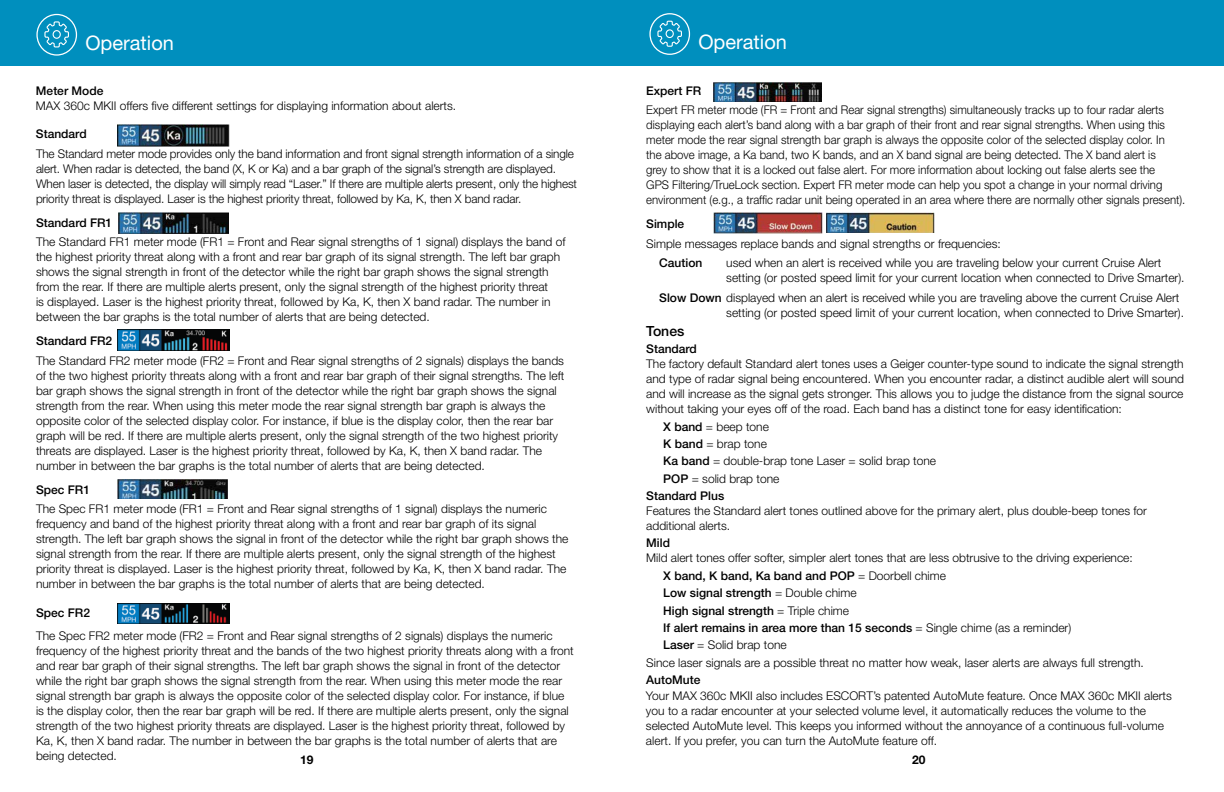
<style>
.page{position:relative;width:1224px;height:792px;background:#fff}
.page>*{position:absolute;margin:0;border:0;box-sizing:border-box;transform-origin:0 0}
.t1{font:20px "Helvetica Neue LT Std";color:#fff}
.t2{font:500 14px "Helvetica Neue LT Std";color:#000}
.t3{font:300 12px/15px "Helvetica Neue LT Std";color:#000}
.t4{font:300 12px/15px "Helvetica Neue LT Std";color:#000;scale:.95 1}
.t5{font:500 12px "Helvetica Neue LT Std";color:#000}
.t6{font:700 12px "Helvetica Neue LT Std";color:#000}
.s1{font-weight:500}
.s2{font-weight:300}
</style>
<div class="page">
<div style="left:0;top:0;width:1224px;height:65px;background:#008fbe"></div>
<svg style="left:37px;top:14px;width:39px;height:41px"></svg>
<div style="left:36px;top:14px;width:41px;height:42px;border:1px solid #fff;border-radius:50%"></div>
<svg style="left:44px;top:21px;width:26px;height:27px"></svg>
<div style="left:53px;top:30px;width:8px;height:9px;border:1px solid #fff;border-radius:50%"></div>
<svg style="left:650px;top:14px;width:39px;height:40px"></svg>
<div style="left:649px;top:13px;width:41px;height:42px;border:1px solid #fff;border-radius:50%"></div>
<svg style="left:657px;top:20px;width:26px;height:27px"></svg>
<div style="left:666px;top:29px;width:8px;height:9px;border:1px solid #fff;border-radius:50%"></div>
<img style="left:118px;top:480px;width:110px;height:19px">
<img style="left:713px;top:82px;width:108px;height:20px">
<img style="left:118px;top:125px;width:111px;height:21px">
<img style="left:118px;top:212px;width:111px;height:22px">
<img style="left:118px;top:330px;width:112px;height:20px">
<img style="left:118px;top:603px;width:112px;height:21px">
<img style="left:713px;top:212px;width:109px;height:22px">
<img style="left:827px;top:212px;width:108px;height:21px">
<h1 class="t1" style="left:85px;top:31px;width:90px">Operation</h1>
<h1 class="t1" style="left:698px;top:30px;width:90px">Operation</h1>
<p class="t5" style="left:36px;top:83px;width:69px">Meter Mode</p>
<p class="t3" style="left:36px;top:98px;width:422px">MAX 360c MKII offers five different settings for displaying information about alerts.</p>
<p class="t5" style="left:36px;top:127px;width:52px">Standard</p>
<p class="t3" style="left:36px;top:146px;width:543px">The Standard meter mode provides only the band information and front signal strength information of a single alert. When radar is detected, the band (X, K or Ka) and a bar graph of the signal’s strength are displayed.<br>When laser is detected, the display will simply read “Laser.” If there are multiple alerts present, only the highest priority threat is displayed. Laser is the highest priority threat, followed by Ka, K, then X band radar.</p>
<p class="t5" style="left:36px;top:215px;width:78px">Standard FR1</p>
<p class="t3" style="left:36px;top:234px;width:531px">The Standard FR1 meter mode (FR1 = Front and Rear signal strengths of 1 signal) displays the band of the highest priority threat along with a front and rear bar graph of its signal strength. The left bar graph shows the signal strength in front of the detector while the right bar graph shows the signal strength from the rear. If there are multiple alerts present, only the signal strength of the highest priority threat<br>is displayed. Laser is the highest priority threat, followed by Ka, K, then X band radar. The number in between the bar graphs is the total number of alerts that are being detected.</p>
<p class="t5" style="left:36px;top:334px;width:78px">Standard FR2</p>
<p class="t3" style="left:36px;top:353px;width:530px">The Standard FR2 meter mode (FR2 = Front and Rear signal strengths of 2 signals) displays the bands of the two highest priority threats along with a front and rear bar graph of their signal strengths. The left bar graph shows the signal strength in front of the detector while the right bar graph shows the signal strength from the rear. When using this meter mode the rear signal strength bar graph is always the opposite color of the selected display color. For instance, if blue is the display color, then the rear bar graph will be red. If there are multiple alerts present, only the signal strength of the two highest priority threats are displayed. Laser is the highest priority threat, followed by Ka, K, then X band radar. The number in between the bar graphs is the total number of alerts that are being detected.</p>
<p class="t5" style="left:36px;top:482px;width:56px">Spec FR1</p>
<p class="t3" style="left:36px;top:501px;width:534px">The Spec FR1 meter mode (FR1 = Front and Rear signal strengths of 1 signal) displays the numeric frequency and band of the highest priority threat along with a front and rear bar graph of its signal strength. The left bar graph shows the signal in front of the detector while the right bar graph shows the signal strength from the rear. If there are multiple alerts present, only the signal strength of the highest priority threat is displayed. Laser is the highest priority threat, followed by Ka, K, then X band radar. The number in between the bar graphs is the total number of alerts that are being detected.</p>
<p class="t5" style="left:36px;top:605px;width:56px">Spec FR2</p>
<p class="t5" style="left:646px;top:84px;width:57px">Expert FR</p>
<p class="t4" style="left:646px;top:102px;width:569px">Expert FR meter mode (FR = Front and Rear signal strengths) simultaneously tracks up to four radar alerts displaying each alert’s band along with a bar graph of their front and rear signal strengths. When using this meter mode the rear signal strength bar graph is always the opposite color of the selected display color. In<br>the above image, a Ka band, two K bands, and an X band signal are being detected. The X band alert is<br>grey to show that it is a locked out false alert. For more information about locking out false alerts see the<br>GPS Filtering/TrueLock section. Expert FR meter mode can help you spot a change in your normal driving environment (e.g., a traffic radar unit being operated in an area where there are normally other signals present).</p>
<p class="t5" style="left:646px;top:217px;width:40px">Simple</p>
<p class="t3" style="left:646px;top:236px;width:356px">Simple messages replace bands and signal strengths or frequencies:</p>
<p class="t5" style="left:659px;top:256px;width:45px">Caution</p>
<p class="t3" style="left:726px;top:255px;width:460px">used when an alert is received while you are traveling below your current Cruise Alert setting (or posted speed limit for your current location when connected to Drive Smarter).</p>
<p class="t3" style="left:726px;top:290px;width:459px;text-indent:-67px"><span class="s1">Slow Down</span> displayed when an alert is received while you are traveling above the current Cruise Alert setting (or posted speed limit of your current location, when connected to Drive Smarter).</p>
<p class="t2" style="left:646px;top:323px;width:40px">Tones</p>
<p class="t5" style="left:646px;top:342px;width:52px">Standard</p>
<p class="t3" style="left:646px;top:356px;width:539px;text-align:justify">The factory default Standard alert tones uses a Geiger counter-type sound to indicate the signal strength and type of radar signal being encountered. When you encounter radar, a distinct audible alert will sound and will increase as the signal gets stronger. This allows you to judge the distance from the signal source without taking your eyes off of the road. Each band has a distinct tone for easy identification:</p>
<p class="t3" style="left:663px;top:419px;width:107px"><span class="s1">X band</span> = beep tone</p>
<p class="t3" style="left:663px;top:436px;width:105px"><span class="s1">K band</span> = brap tone</p>
<p class="t3" style="left:663px;top:453px;width:274px"><span class="s1">Ka band</span> = double-brap tone Laser = solid brap tone</p>
<p class="t3" style="left:663px;top:471px;width:118px"><span class="s1">POP</span> = solid brap tone</p>
<p class="t5" style="left:646px;top:489px;width:80px">Standard Plus</p>
<p class="t3" style="left:646px;top:503px;width:502px">Features the Standard alert tones outlined above for the primary alert, plus double-beep tones for additional alerts.</p>
<p class="t5" style="left:646px;top:536px;width:25px">Mild</p>
<p class="t3" style="left:646px;top:550px;width:488px">Mild alert tones offer softer, simpler alert tones that are less obtrusive to the driving experience:</p>
<p class="t5" style="left:663px;top:568px;width:284px">X band, K band, Ka band and POP <span class="s2">= Doorbell chime</span></p>
<p class="t5" style="left:663px;top:586px;width:195px">Low signal strength <span class="s2">= Double chime</span></p>
<p class="t5" style="left:663px;top:603px;width:187px">High signal strength <span class="s2">= Triple chime</span></p>
<p class="t5" style="left:663px;top:620px;width:410px">If alert remains in area more than 15 seconds <span class="s2">= Single chime (as a reminder)</span></p>
<p class="t3" style="left:663px;top:637px;width:125px"><span class="s1">Laser</span> = Solid brap tone</p>
<p class="t3" style="left:646px;top:655px;width:499px">Since laser signals are a possible threat no matter how weak, laser alerts are always full strength.</p>
<p class="t5" style="left:646px;top:672px;width:56px">AutoMute</p>
<p class="t3" style="left:36px;top:628px;width:539px">The Spec FR2 meter mode (FR2 = Front and Rear signal strengths of 2 signals) displays the numeric frequency of the highest priority threat and the bands of the two highest priority threats along with a front and rear bar graph of their signal strengths. The left bar graph shows the signal in front of the detector while the right bar graph shows the signal strength from the rear. When using this meter mode the rear signal strength bar graph is always the opposite color of the selected display color. For instance, if blue is the display color, then the rear bar graph will be red. If there are multiple alerts present, only the signal strength of the two highest priority threats are displayed. Laser is the highest priority threat, followed by Ka, K, then X band radar. The number in between the bar graphs is the total number of alerts that are being detected.</p>
<p class="t3" style="left:646px;top:688px;width:527px">Your MAX 360c MKII also includes ESCORT’s patented AutoMute feature. Once MAX 360c MKII alerts you to a radar encounter at your selected volume level, it automatically reduces the volume to the selected AutoMute level. This keeps you informed without the annoyance of a continuous full-volume alert. If you prefer, you can turn the AutoMute feature off.</p>
<p class="t6" style="left:300px;top:753px;width:15px">19</p>
<p class="t6" style="left:912px;top:753px;width:15px">20</p>
</div>
